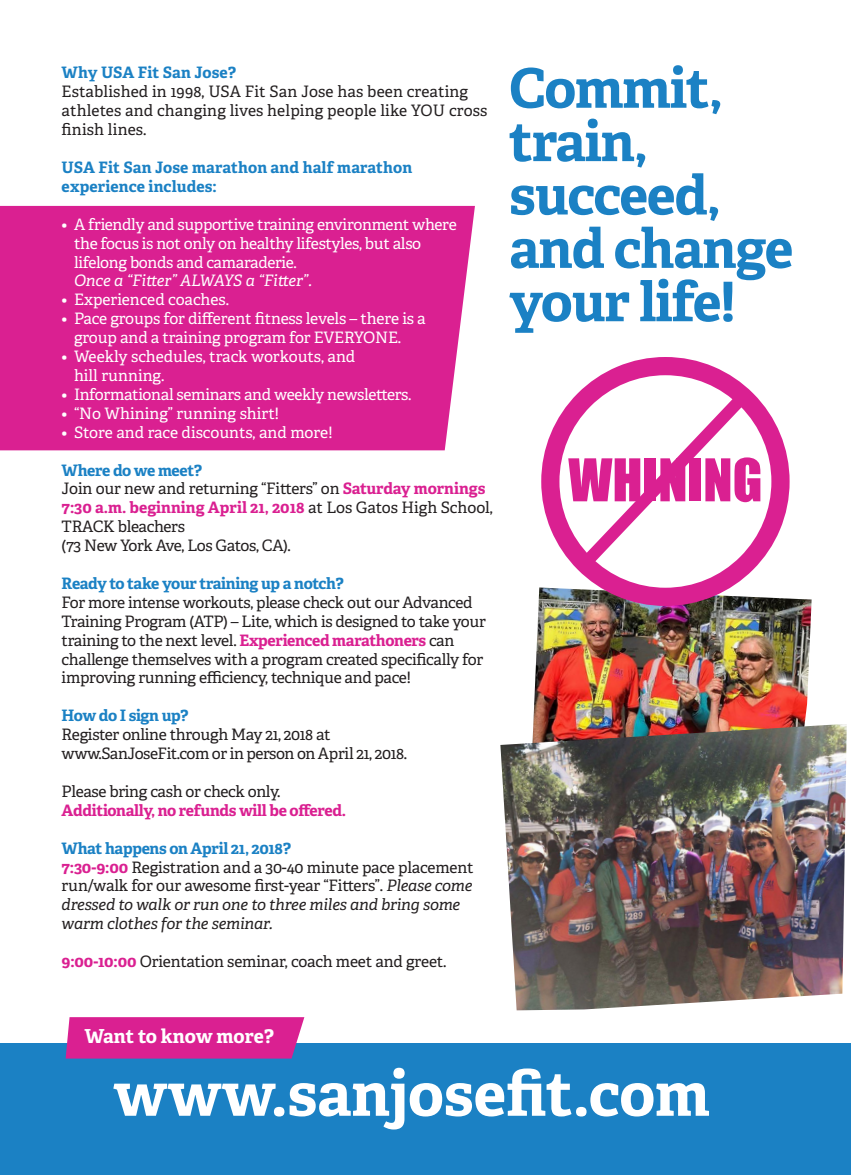
<style>
.page{position:relative;width:851px;height:1175px;background:#fff}
.page>*{position:absolute;margin:0;border:0;box-sizing:border-box;transform-origin:0 0}
.t1{font:700 61.65px "Adelle PE";color:#fff}
.t2{font:700 54.68px/53.3px "Adelle PE";letter-spacing:-.02em;color:#1b81c4}
.t3{font:700 19.35px "Adelle PE";letter-spacing:-.005em;color:#fff}
.Body_Text{font:15.75px/18.9px "Adelle PE";letter-spacing:-.02em;color:#231f20}
.t4{font:15.75px/18.9px "Adelle PE";letter-spacing:-.02em;color:#fff}
.Body_Text-2{font:15.75px/18.9px "Adelle PE";letter-spacing:.01em;color:#231f20}
.t5{font:15.75px/18.9px "Adelle PE";color:#fff}
.Body_Text-3{font:700 15.75px "Adelle PE";letter-spacing:-.02em;color:#1b81c4}
.Body_Text-4{font:700 15.75px/18.9px "Adelle PE";letter-spacing:.005em;color:#1b81c4}
.Body_Text-5{font:700 15.75px "Adelle PE";letter-spacing:-.02em;color:#da2091}
.s1{font-style:italic}
.s2{font-weight:700;color:#da2091}
</style>
<div class="page">
<img style="left:533px;top:598px;width:278px;height:125px">
<img style="left:500px;top:723px;width:346px;height:287px">
<div style="left:0;top:1043px;width:850px;height:131px;background:#1b81c4"></div>
<div style="left:66px;top:1017px;width:238px;height:41px;background:#da2091"></div>
<div style="left:0;top:206px;width:475px;height:244px;background:#da2091"></div>
<svg style="left:536px;top:357px;width:258px;height:253px"></svg>
<svg style="left:568px;top:389px;width:192px;height:181px"></svg>
<p class="Body_Text-4" style="left:62px;top:63px;width:176px">Why USA Fit San Jose?</p>
<p class="Body_Text-2" style="left:62px;top:82px;width:427px">Established in 1998, USA Fit San Jose has been creating athletes and changing lives helping people like YOU cross finish lines.</p>
<p class="Body_Text-4" style="left:62px;top:157px;width:352px">USA Fit San Jose marathon and half marathon experience includes:</p>
<p class="t4" style="left:74px;top:214px;width:384px;text-indent:-12px">• A friendly and supportive training environment where the focus is not only on healthy lifestyles, but also lifelong bonds and camaraderie.<br><span class="s1">Once a “Fitter” ALWAYS a “Fitter”.</span></p>
<p class="t4" style="left:62px;top:290px;width:169px">• Experienced coaches.</p>
<p class="t4" style="left:74px;top:308px;width:353px;text-indent:-12px">• Pace groups for different fitness levels – there is a group and a training program for EVERYONE.</p>
<p class="t5" style="left:74px;top:346px;width:283px;text-indent:-12px">• Weekly schedules, track workouts, and hill running.</p>
<p class="t4" style="left:62px;top:384px;width:351px">• Informational seminars and weekly newsletters.</p>
<p class="t5" style="left:62px;top:403px;width:219px">• “No Whining” running shirt!</p>
<p class="t5" style="left:62px;top:422px;width:272px">• Store and race discounts, and more!</p>
<p class="Body_Text-3" style="left:62px;top:458px;width:142px">Where do we meet?</p>
<p class="Body_Text" style="left:62px;top:479px;width:432px">Join our new and returning “Fitters” on <span class="s2">Saturday mornings 7:30 a.m. beginning April 21, 2018</span> at Los Gatos High School, TRACK bleachers<br>(73 New York Ave, Los Gatos, CA).</p>
<p class="Body_Text-3" style="left:62px;top:572px;width:283px">Ready to take your training up a notch?</p>
<p class="Body_Text" style="left:62px;top:592px;width:426px">For more intense workouts, please check out our Advanced Training Program (ATP) – Lite, which is designed to take your training to the next level. <span class="s2">Experienced marathoners</span> can challenge themselves with a program created specifically for improving running efficiency, technique and pace!</p>
<p class="Body_Text-3" style="left:62px;top:704px;width:128px">How do I sign up?</p>
<p class="Body_Text" style="left:62px;top:724px;width:347px">Register online through May 21, 2018 at www.SanJoseFit.com or in person on April 21, 2018.</p>
<p class="Body_Text" style="left:62px;top:781px;width:220px">Please bring cash or check only.</p>
<p class="Body_Text-5" style="left:62px;top:799px;width:286px">Additionally, no refunds will be offered.</p>
<p class="Body_Text-3" style="left:62px;top:836px;width:231px">What happens on April 21, 2018?</p>
<p class="Body_Text" style="left:62px;top:857px;width:413px"><span class="s2">7:30-9:00</span> Registration and a 30-40 minute pace placement run/walk for our awesome first-year “Fitters”. <span class="s1">Please come dressed to walk or run one to three miles and bring some warm clothes for the seminar.</span></p>
<p class="Body_Text" style="left:62px;top:951px;width:386px"><span class="s2">9:00-10:00</span> Orientation seminar, coach meet and greet.</p>
<p class="t2" style="left:509px;top:60px;width:286px">Commit, train, succeed, and change your life!</p>
<p class="t3" style="left:84px;top:1022px;width:191px">Want to know more?</p>
<p class="t1" style="left:113px;top:1049px;width:598px">www.sanjosefit.com</p>
</div>
